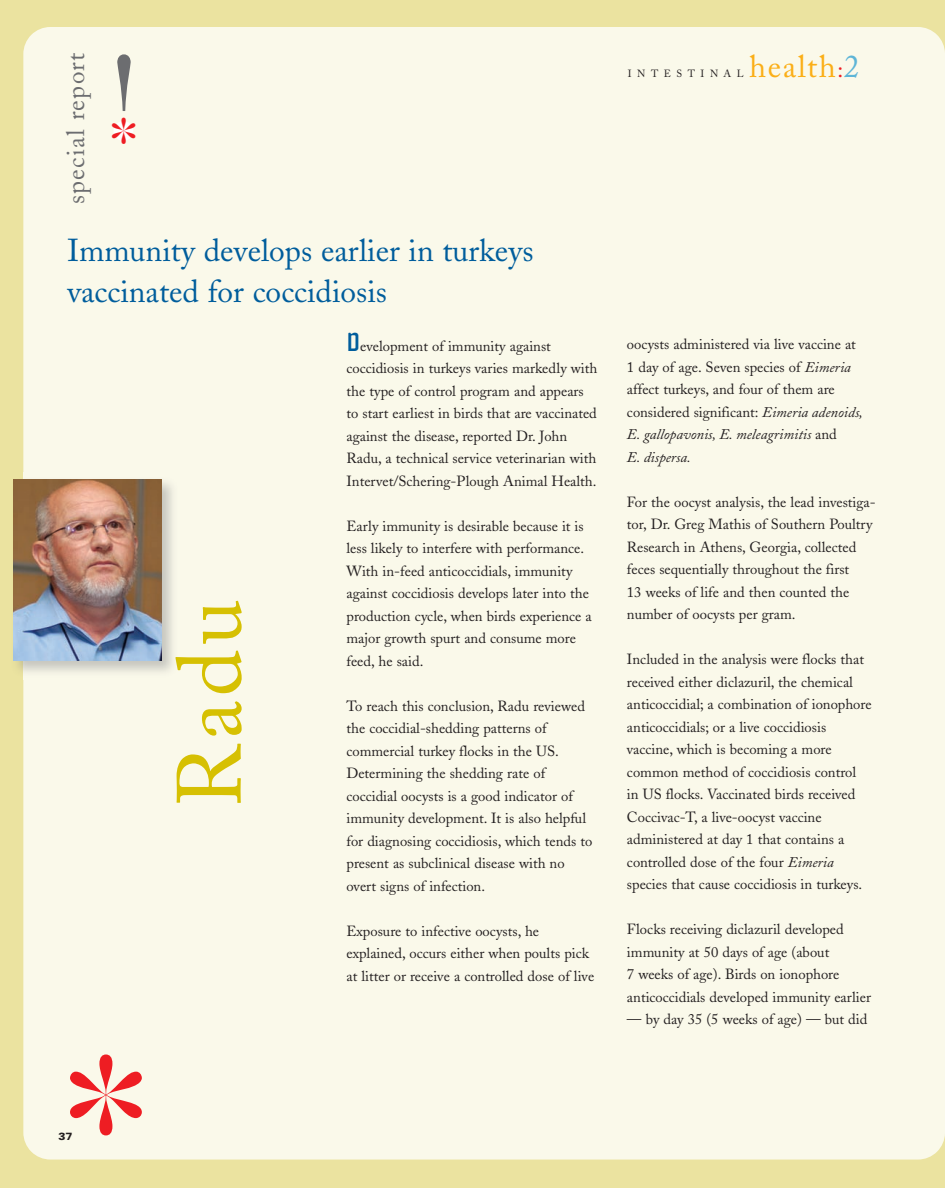
<style>
.page{position:relative;width:945px;height:1188px;background:#ebe3a0}
.page>*{position:absolute;margin:0;border:0;box-sizing:border-box;transform-origin:0 0}
.t1{font:117.6px "Bodoni";color:#6c6d70}
.t2{font:90px "Adobe Caslon";color:#d6c002}
.t3{font:31.5px/40.5px "Adobe Caslon";color:#005d9c}
.t4{font:31.5px "Adobe Caslon";letter-spacing:.05em;color:#faaf18}
.t5{font:25.2px "Adobe Caslon";letter-spacing:.05em;color:#6c6d70}
.t6{font:14.7px/22.5px "Adobe Caslon";color:#231f20}
.t7{font:900 10.5px "Univers";color:#231f20}
.t8{font:10.35px "Adobe Caslon";letter-spacing:.535em;color:#231f20}
.s1{font-family:"Cholla Sans";font-weight:700;font-size:27px;color:#005d9c}
.s2{font-size:22.65px;color:#ee1d23}
.s3{color:#5eb5d7}
.s4{font-style:italic}
</style>
<div class="page">
<div style="left:23px;top:27px;width:922px;height:1133px;background:#faf9ea"></div>
<img style="left:13px;top:473px;width:168px;height:207px">
<img style="left:175px;top:656px;width:6px;height:15px">
<img style="left:14px;top:479px;width:148px;height:181px">
<svg style="left:112px;top:118px;width:24px;height:26px"></svg>
<div style="left:70px;top:1054px;width:72px;height:81px;background:#faf9ea"></div>
<h3 class="t5" style="left:66px;top:204px;width:153px;rotate:-90deg">special report</h3>
<h1 class="t1" style="left:108px;top:52px;width:34px">!</h1>
<h3 class="t3" style="left:68px;top:234px;width:468px">Immunity develops earlier in turkeys vaccinated for coccidiosis</h3>
<p class="t6" style="left:346px;top:336px;width:252px"><span class="s1">D</span>evelopment of immunity against coccidiosis in turkeys varies markedly with the type of control program and appears to start earliest in birds that are vaccinated against the disease, reported Dr. John Radu, a technical service veterinarian with Intervet/Schering-Plough Animal Health.</p>
<p class="t6" style="left:346px;top:516px;width:247px">Early immunity is desirable because it is less likely to interfere with performance.<br>With in-feed anticoccidials, immunity against coccidiosis develops later into the production cycle, when birds experience a major growth spurt and consume more feed, he said.</p>
<p class="t6" style="left:346px;top:696px;width:247px">To reach this conclusion, Radu reviewed the coccidial-shedding patterns of commercial turkey flocks in the US.<br>Determining the shedding rate of coccidial oocysts is a good indicator of immunity development. It is also helpful for diagnosing coccidiosis, which tends to present as subclinical disease with no overt signs of infection.</p>
<p class="t6" style="left:346px;top:921px;width:249px">Exposure to infective oocysts, he explained, occurs either when poults pick at litter or receive a controlled dose of live</p>
<h2 class="t2" style="left:177px;top:808px;width:209px;rotate:-90deg">Radu</h2>
<h3 class="t4" style="left:749px;top:54px;width:112px">health<span class="s2">:</span><span class="s3">2</span></h3>
<p class="t8" style="left:628px;top:69px;width:117px">INTESTINAL</p>
<p class="t6" style="left:627px;top:335px;width:237px">oocysts administered via live vaccine at 1 day of age. Seven species of <span class="s4">Eimeria </span>affect turkeys, and four of them are considered significant: <span class="s4">Eimeria adenoids, E. gallopavonis, E. meleagrimitis</span> and<br><span class="s4">E. dispersa.</span></p>
<p class="t6" style="left:627px;top:492px;width:250px">For the oocyst analysis, the lead investiga&shy;tor, Dr. Greg Mathis of Southern Poultry Research in Athens, Georgia, collected feces sequentially throughout the first<br>13 weeks of life and then counted the number of oocysts per gram.</p>
<p class="t6" style="left:627px;top:650px;width:246px">Included in the analysis were flocks that received either diclazuril, the chemical anticoccidial; a combination of ionophore anticoccidials; or a live coccidiosis vaccine, which is becoming a more common method of coccidiosis control<br>in US flocks. Vaccinated birds received Coccivac-T, a live-oocyst vaccine administered at day 1 that contains a controlled dose of the four <span class="s4">Eimeria </span>species that cause coccidiosis in turkeys.</p>
<p class="t6" style="left:627px;top:920px;width:246px">Flocks receiving diclazuril developed immunity at 50 days of age (about<br>7 weeks of age). Birds on ionophore anticoccidials developed immunity earlier</p>
<p class="t6" style="left:627px;top:1010px;width:242px">— by day 35 (5 weeks of age) — but did</p>
<p class="t7" style="left:59px;top:1132px;width:16px">37</p>
</div>
